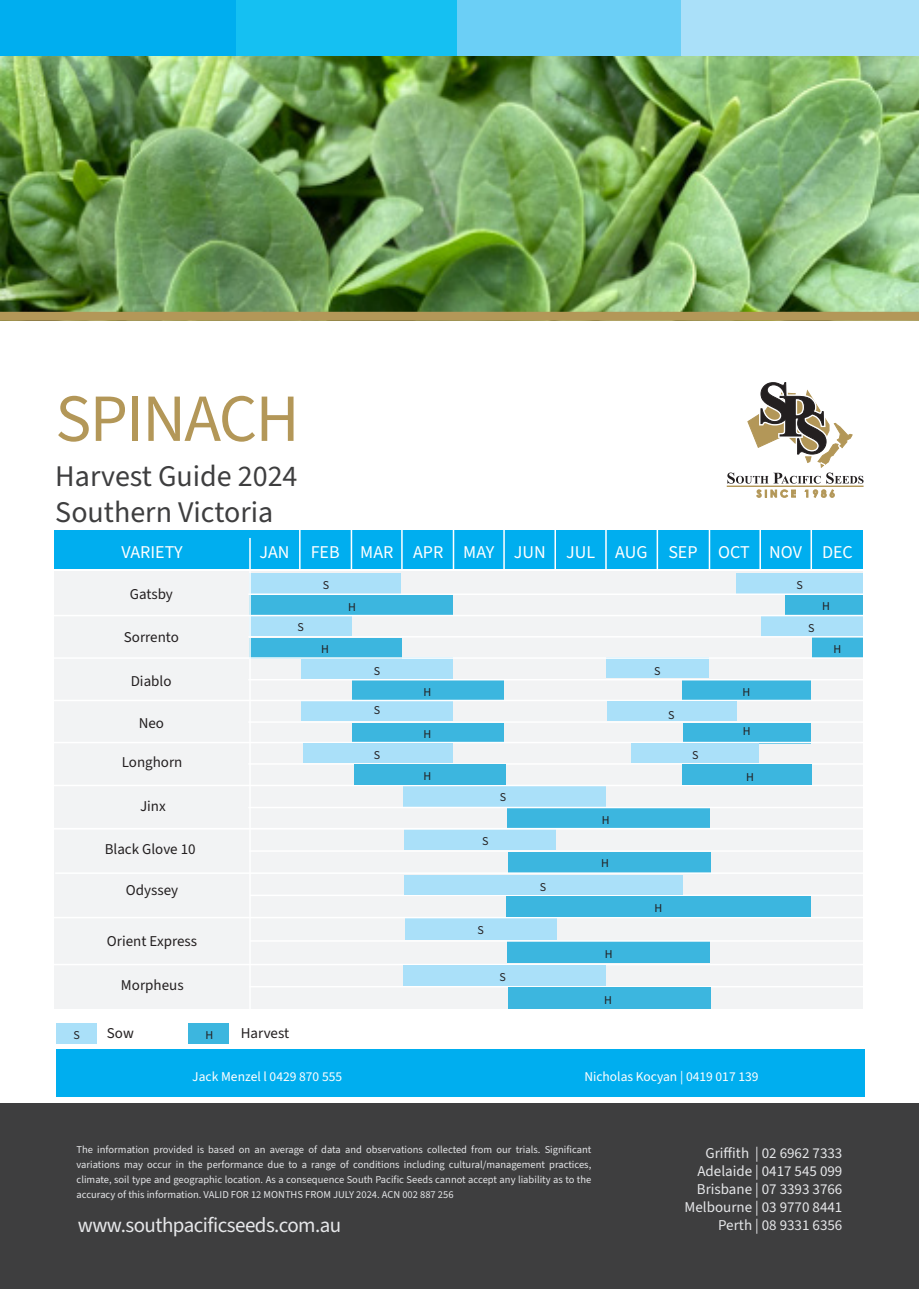
<style>
.page{position:relative;width:919px;height:1289px;background:#fff}
.page>*{position:absolute;margin:0;border:0;box-sizing:border-box;transform-origin:0 0}
.t1{font:67.5px "Source Sans 3";letter-spacing:-.025em;color:#b39758}
.t2{font:30px "Source Sans 3";color:#3e3e3f}
.t3{font:21px "Source Sans 3";letter-spacing:-.025em;color:#e6e7e9}
.t4{font:18px "Source Sans 3";color:#fff}
.t5{font:15px "Source Sans 3";color:#e6e7e9}
.t6{font:15px "Source Sans 3";color:#231f20}
.t7{font:13.5px "Source Sans 3";color:#fff}
.t8{font:12px "Source Sans 3";color:#231f20}
.t9{font:10.5px/15px "Source Sans 3";color:#e6e7e9;text-align:justify}
</style>
<div class="page">
<div style="left:54px;top:571px;width:808px;height:437px;background:#f2f3f4"></div>
<div style="left:507px;top:852px;width:203px;height:20px;background:#3cb6df"></div>
<img style="left:0;top:55px;width:918px;height:257px">
<div style="left:0;top:312px;width:918px;height:9px;background:#b39758"></div>
<div style="left:0;top:1103px;width:918px;height:185px;background:#3e3e3f"></div>
<div style="left:0;top:0;width:236px;height:55px;background:#00aeef"></div>
<div style="left:236px;top:0;width:224px;height:55px;background:#15c0f2"></div>
<div style="left:457px;top:0;width:224px;height:55px;background:#6bcff6"></div>
<div style="left:681px;top:0;width:237px;height:55px;background:#aae0f9"></div>
<hr style="left:726px;top:485px;width:137px;height:2px;background:#b39758">
<svg style="left:756px;top:490px;width:39px;height:7px"></svg>
<svg style="left:804px;top:489px;width:30px;height:8px"></svg>
<svg style="left:727px;top:382px;width:136px;height:101px"></svg>
<div style="left:56px;top:1048px;width:808px;height:48px;background:#00aeef"></div>
<div style="left:54px;top:529px;width:808px;height:39px;background:#00aeef"></div>
<div style="left:249px;top:573px;width:152px;height:20px;background:#aae0f9"></div>
<div style="left:249px;top:615px;width:102px;height:21px;background:#aae0f9"></div>
<div style="left:606px;top:657px;width:102px;height:20px;background:#aae0f9"></div>
<div style="left:301px;top:657px;width:151px;height:22px;background:#aae0f9"></div>
<div style="left:301px;top:701px;width:151px;height:20px;background:#aae0f9"></div>
<div style="left:403px;top:786px;width:203px;height:20px;background:#aae0f9"></div>
<div style="left:736px;top:573px;width:126px;height:20px;background:#aae0f9"></div>
<div style="left:760px;top:616px;width:102px;height:20px;background:#aae0f9"></div>
<div style="left:56px;top:1023px;width:41px;height:20px;background:#aae0f9"></div>
<div style="left:189px;top:1023px;width:40px;height:20px;background:#3cb6df"></div>
<div style="left:404px;top:829px;width:152px;height:21px;background:#aae0f9"></div>
<div style="left:249px;top:595px;width:203px;height:20px;background:#3cb6df"></div>
<div style="left:249px;top:637px;width:152px;height:21px;background:#3cb6df"></div>
<div style="left:785px;top:595px;width:77px;height:20px;background:#3cb6df"></div>
<div style="left:811px;top:636px;width:51px;height:21px;background:#3cb6df"></div>
<div style="left:352px;top:680px;width:151px;height:20px;background:#3cb6df"></div>
<div style="left:352px;top:723px;width:151px;height:19px;background:#3cb6df"></div>
<div style="left:507px;top:807px;width:202px;height:20px;background:#3cb6df"></div>
<div style="left:682px;top:680px;width:128px;height:20px;background:#3cb6df"></div>
<div style="left:683px;top:723px;width:127px;height:20px;background:#3cb6df"></div>
<hr style="left:249px;top:538px;width:2px;height:474px;background:#fff">
<hr style="left:810px;top:526px;width:2px;height:44px;background:#fff">
<hr style="left:299px;top:526px;width:1px;height:44px;background:#fff">
<hr style="left:350px;top:526px;width:2px;height:44px;background:#fff">
<hr style="left:605px;top:526px;width:1px;height:44px;background:#fff">
<hr style="left:656px;top:526px;width:2px;height:44px;background:#fff">
<hr style="left:708px;top:526px;width:2px;height:44px;background:#fff">
<hr style="left:759px;top:526px;width:2px;height:44px;background:#fff">
<hr style="left:401px;top:526px;width:1px;height:44px;background:#fff">
<hr style="left:554px;top:526px;width:2px;height:44px;background:#fff">
<hr style="left:452px;top:526px;width:2px;height:44px;background:#fff">
<hr style="left:503px;top:526px;width:1px;height:44px;background:#fff">
<hr style="left:248px;top:763px;width:625px;height:1px;background:#fff">
<hr style="left:248px;top:636px;width:625px;height:1px;background:#fff">
<hr style="left:51px;top:657px;width:822px;height:1px;background:#fff">
<hr style="left:248px;top:593px;width:625px;height:2px;background:#fff">
<hr style="left:51px;top:615px;width:822px;height:1px;background:#fff">
<hr style="left:248px;top:679px;width:625px;height:1px;background:#fff">
<hr style="left:248px;top:721px;width:625px;height:1px;background:#fff">
<hr style="left:51px;top:699px;width:822px;height:2px;background:#fff">
<hr style="left:51px;top:741px;width:822px;height:2px;background:#fff">
<hr style="left:52px;top:784px;width:822px;height:2px;background:#fff">
<hr style="left:248px;top:806px;width:625px;height:2px;background:#fff">
<div style="left:606px;top:701px;width:130px;height:20px;background:#aae0f9"></div>
<hr style="left:53px;top:827px;width:823px;height:2px;background:#fff">
<hr style="left:249px;top:850px;width:625px;height:1px;background:#fff">
<div style="left:405px;top:918px;width:151px;height:22px;background:#aae0f9"></div>
<div style="left:507px;top:941px;width:203px;height:22px;background:#3cb6df"></div>
<div style="left:303px;top:743px;width:149px;height:20px;background:#aae0f9"></div>
<div style="left:354px;top:764px;width:151px;height:20px;background:#3cb6df"></div>
<div style="left:631px;top:743px;width:127px;height:20px;background:#aae0f9"></div>
<div style="left:682px;top:764px;width:129px;height:21px;background:#3cb6df"></div>
<hr style="left:55px;top:872px;width:823px;height:1px;background:#fff">
<hr style="left:53px;top:916px;width:823px;height:2px;background:#fff">
<hr style="left:250px;top:894px;width:625px;height:2px;background:#fff">
<div style="left:405px;top:874px;width:278px;height:20px;background:#aae0f9"></div>
<div style="left:506px;top:896px;width:304px;height:20px;background:#3cb6df"></div>
<hr style="left:250px;top:940px;width:625px;height:1px;background:#fff">
<hr style="left:53px;top:963px;width:823px;height:2px;background:#fff">
<hr style="left:249px;top:985px;width:625px;height:2px;background:#fff">
<div style="left:403px;top:965px;width:203px;height:20px;background:#aae0f9"></div>
<div style="left:507px;top:987px;width:203px;height:21px;background:#3cb6df"></div>
<p class="t1" style="left:55px;top:373px;width:246px">SPINACH</p>
<p class="t2" style="left:55px;top:456px;width:244px">Harvest Guide 2024</p>
<p class="t2" style="left:55px;top:492px;width:219px">Southern Victoria</p>
<p class="t4" style="left:121px;top:539px;width:63px">VARIETY</p>
<p class="t4" style="left:259px;top:539px;width:32px">JAN</p>
<p class="t4" style="left:311px;top:539px;width:30px">FEB</p>
<p class="t4" style="left:360px;top:539px;width:35px">MAR</p>
<p class="t4" style="left:413px;top:539px;width:32px">APR</p>
<p class="t4" style="left:463px;top:539px;width:33px">MAY</p>
<p class="t4" style="left:514px;top:539px;width:33px">JUN</p>
<p class="t4" style="left:566px;top:539px;width:30px">JUL</p>
<p class="t4" style="left:615px;top:539px;width:34px">AUG</p>
<p class="t4" style="left:668px;top:539px;width:31px">SEP</p>
<p class="t4" style="left:718px;top:539px;width:33px">OCT</p>
<p class="t4" style="left:769px;top:539px;width:34px">NOV</p>
<p class="t4" style="left:822px;top:539px;width:32px">DEC</p>
<p class="t6" style="left:130px;top:584px;width:45px">Gatsby</p>
<p class="t6" style="left:124px;top:626px;width:57px">Sorrento</p>
<p class="t8" style="left:323px;top:577px;width:8px">S</p>
<p class="t8" style="left:796px;top:577px;width:8px">S</p>
<p class="t8" style="left:822px;top:598px;width:9px">H</p>
<p class="t8" style="left:348px;top:599px;width:9px">H</p>
<p class="t8" style="left:297px;top:618px;width:8px">S</p>
<p class="t8" style="left:808px;top:619px;width:8px">S</p>
<p class="t6" style="left:131px;top:671px;width:42px">Diablo</p>
<p class="t6" style="left:139px;top:713px;width:27px">Neo</p>
<p class="t6" style="left:122px;top:752px;width:62px">Longhorn</p>
<p class="t6" style="left:140px;top:795px;width:27px">Jinx</p>
<p class="t6" style="left:105px;top:839px;width:92px">Black Glove 10</p>
<p class="t8" style="left:321px;top:640px;width:9px">H</p>
<p class="t8" style="left:374px;top:663px;width:8px">S</p>
<p class="t8" style="left:654px;top:662px;width:8px">S</p>
<p class="t8" style="left:374px;top:702px;width:8px">S</p>
<p class="t8" style="left:423px;top:683px;width:9px">H</p>
<p class="t8" style="left:423px;top:726px;width:9px">H</p>
<p class="t8" style="left:374px;top:747px;width:8px">S</p>
<p class="t8" style="left:423px;top:768px;width:9px">H</p>
<p class="t8" style="left:500px;top:789px;width:8px">S</p>
<p class="t8" style="left:482px;top:833px;width:8px">S</p>
<p class="t8" style="left:601px;top:811px;width:9px">H</p>
<p class="t8" style="left:601px;top:855px;width:9px">H</p>
<p class="t6" style="left:126px;top:880px;width:54px">Odyssey</p>
<p class="t8" style="left:540px;top:879px;width:8px">S</p>
<p class="t8" style="left:668px;top:706px;width:8px">S</p>
<p class="t6" style="left:107px;top:930px;width:92px">Orient Express</p>
<p class="t6" style="left:121px;top:974px;width:64px">Morpheus</p>
<p class="t8" style="left:74px;top:1027px;width:8px">S</p>
<p class="t6" style="left:107px;top:1023px;width:28px">Sow</p>
<p class="t8" style="left:205px;top:1027px;width:9px">H</p>
<p class="t6" style="left:241px;top:1023px;width:50px">Harvest</p>
<p class="t8" style="left:477px;top:922px;width:8px">S</p>
<p class="t8" style="left:499px;top:969px;width:8px">S</p>
<p class="t8" style="left:604px;top:946px;width:9px">H</p>
<p class="t8" style="left:604px;top:991px;width:9px">H</p>
<p class="t8" style="left:654px;top:900px;width:9px">H</p>
<p class="t8" style="left:692px;top:747px;width:8px">S</p>
<p class="t8" style="left:742px;top:683px;width:9px">H</p>
<p class="t8" style="left:742px;top:723px;width:9px">H</p>
<p class="t8" style="left:746px;top:768px;width:9px">H</p>
<p class="t7" style="left:192px;top:1067px;width:151px">Jack Menzel l 0429 870 555</p>
<p class="t7" style="left:584px;top:1067px;width:176px">Nicholas Kocyan | 0419 017 139</p>
<p class="t8" style="left:833px;top:641px;width:9px">H</p>
<p class="t9" style="left:77px;top:1142px;width:516px">The information provided is based on an average of data and observations collected from our trials. Significant variations may occur in the performance due to a range of conditions including cultural/management practices, climate, soil type and geographic location. As a consequence South Pacific Seeds cannot accept any liability as to the accuracy of this information. VALID FOR 12 MONTHS FROM JULY 2024. ACN 002 887 256</p>
<p class="t5" style="left:705px;top:1142px;width:138px">Griffith | 02 6962 7333</p>
<p class="t5" style="left:697px;top:1160px;width:146px">Adelaide | 0417 545 099</p>
<p class="t5" style="left:696px;top:1178px;width:147px">Brisbane | 07 3393 3766</p>
<p class="t5" style="left:684px;top:1196px;width:159px">Melbourne | 03 9770 8441</p>
<p class="t5" style="left:718px;top:1214px;width:126px">Perth | 08 9331 6356</p>
<p class="t3" style="left:78px;top:1211px;width:265px">www.southpacificseeds.com.au</p>
</div>
